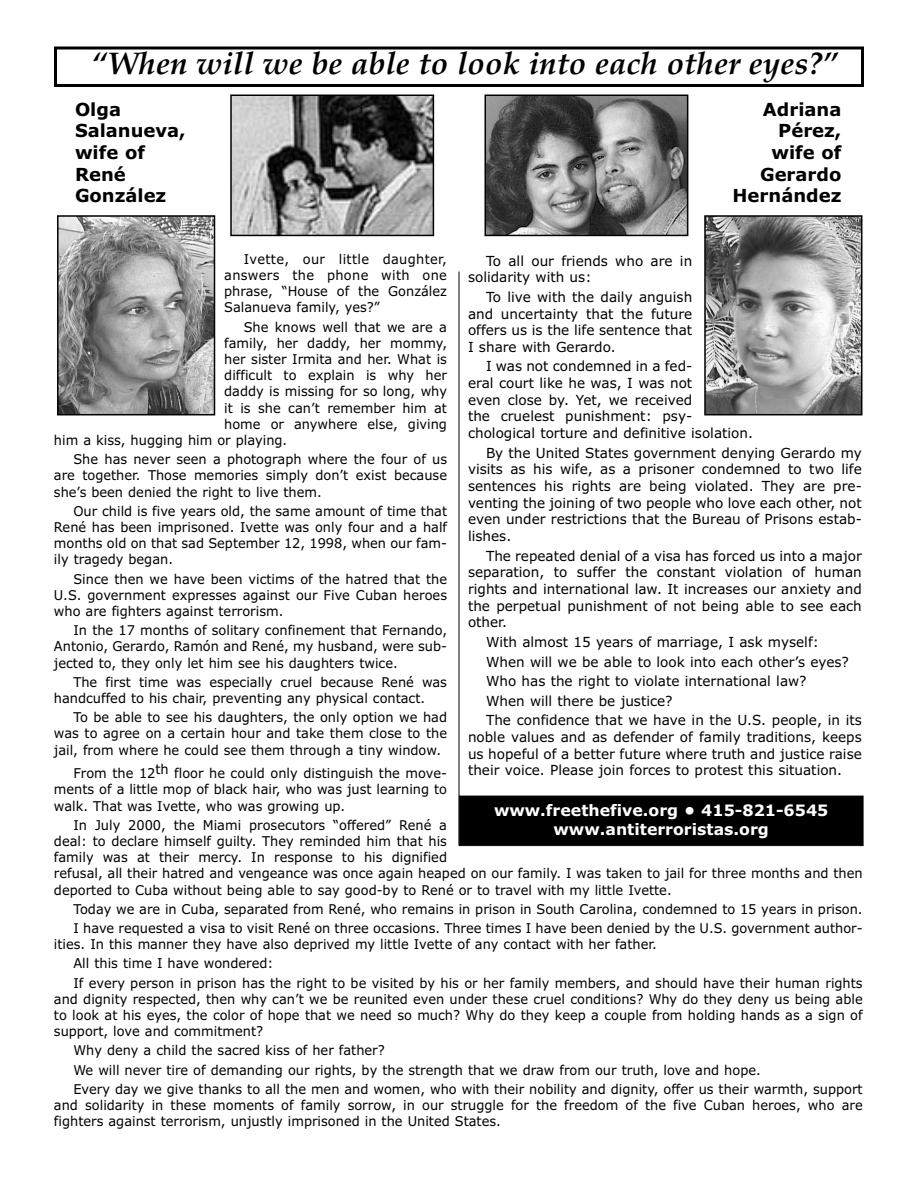
<style>
.page{position:relative;width:918px;height:1188px;background:#fff}
.page>*{position:absolute;margin:0;border:0;box-sizing:border-box;transform-origin:0 0}
.t1{font:italic 700 31.5px "Palatino";color:#000}
.t2{font:700 18px/21.6px "Verdana";color:#000}
.t3{font:700 15.75px/18.9px "Verdana";color:#fff;text-align:center}
.t4{font:13.8px/16.6px "Verdana";color:#000;text-align:justify}
.t5{font:13.5px/16.2px "Verdana";color:#000;text-align:justify;scale:.96 1}
</style>
<div class="page">
<div style="left:54px;top:46px;width:810px;height:41px;border:3px solid #000"></div>
<img style="left:487px;top:97px;width:198px;height:136px">
<div style="left:484px;top:94px;width:204px;height:142px;border:2px solid #000"></div>
<img style="left:233px;top:97px;width:198px;height:136px">
<div style="left:230px;top:94px;width:204px;height:142px;border:2px solid #000"></div>
<img style="left:60px;top:218px;width:152px;height:194px">
<div style="left:57px;top:215px;width:158px;height:200px;border:2px solid #000"></div>
<img style="left:707px;top:218px;width:152px;height:194px">
<div style="left:704px;top:215px;width:158px;height:200px;border:2px solid #000"></div>
<hr style="left:459px;top:272px;width:1px;height:573px;background:#000">
<div style="left:460px;top:796px;width:403px;height:49px;background:#000"></div>
<div style="left:459px;top:796px;width:404px;height:50px;border:1px solid #000"></div>
<h1 class="t1" style="left:91px;top:51px;width:748px">“When will we be able to look into each other eyes?”</h1>
<h2 class="t2" style="left:75px;top:100px;width:112px">Olga<br>Salanueva, wife of<br>René<br>González</h2>
<h2 class="t2" style="left:733px;top:100px;width:110px;text-align:right">Adriana<br>Pérez, wife of<br>Gerardo<br>Hernández</h2>
<p class="t5" style="left:224px;top:252px;width:234px;text-indent:19px">Ivette, our little daughter, answers the phone with one phrase, “House of the González Salanueva family, yes?”</p>
<p class="t5" style="left:244px;top:320px;width:213px">She knows well that we are a</p>
<p class="t5" style="left:224px;top:336px;width:234px">family, her daddy, her mommy,</p>
<p class="t5" style="left:224px;top:352px;width:234px">her sister Irmita and her. What is</p>
<p class="t5" style="left:224px;top:368px;width:234px">difficult to explain is why her</p>
<p class="t5" style="left:224px;top:385px;width:234px">daddy is missing for so long, why</p>
<p class="t5" style="left:224px;top:401px;width:234px">it is she can’t remember him at</p>
<p class="t5" style="left:224px;top:417px;width:234px">home or anywhere else, giving</p>
<p class="t5" style="left:54px;top:433px;width:245px">him a kiss, hugging him or playing.</p>
<p class="t5" style="left:54px;top:452px;width:411px;text-indent:19px">She has never seen a photograph where the four of us are together. Those memories simply don’t exist because she’s been denied the right to live them.</p>
<p class="t5" style="left:54px;top:504px;width:411px;text-indent:19px">Our child is five years old, the same amount of time that René has been imprisoned. Ivette was only four and a half months old on that sad September 12, 1998, when our fam&shy;ily tragedy began.</p>
<p class="t5" style="left:54px;top:572px;width:411px;text-indent:19px">Since then we have been victims of the hatred that the U.S. government expresses against our Five Cuban heroes who are fighters against terrorism.</p>
<p class="t5" style="left:54px;top:623px;width:411px;text-indent:19px">In the 17 months of solitary confinement that Fernando, Antonio, Gerardo, Ramón and René, my husband, were sub&shy;jected to, they only let him see his daughters twice.</p>
<p class="t5" style="left:54px;top:675px;width:411px;text-indent:19px">The first time was especially cruel because René was handcuffed to his chair, preventing any physical contact.</p>
<p class="t5" style="left:54px;top:710px;width:411px;text-indent:20px">To be able to see his daughters, the only option we had was to agree on a certain hour and take them close to the jail, from where he could see them through a tiny window.</p>
<p class="t5" style="left:54px;top:766px;width:411px;text-indent:19px">From the 12th floor he could only distinguish the move&shy;ments of a little mop of black hair, who was just learning to walk. That was Ivette, who was growing up.</p>
<p class="t5" style="left:54px;top:818px;width:844px;text-align:left;text-indent:19px">In July 2000, the Miami prosecutors “offered” René a<br>deal: to declare himself guilty. They reminded him that his<br>family was at their mercy. In response to his dignified<br>refusal, all their hatred and vengeance was once again heaped on our family. I was taken to jail for three months and then deported to Cuba without being able to say good-by to René or to travel with my little Ivette.</p>
<p class="t5" style="left:73px;top:901px;width:824px;line-height:19.2px">Today we are in Cuba, separated from René, who remains in prison in South Carolina, condemned to 15 years in prison.<br>I have requested a visa to visit René on three occasions. Three times I have been denied by the U.S. government author-</p>
<p class="t5" style="left:73px;top:936px;width:824px;line-height:19.2px;text-align:left;text-indent:-19px">ities. In this manner they have also deprived my little Ivette of any contact with her father.<br>All this time I have wondered:<br>If every person in prison has the right to be visited by his or her family members, and should have their human rights</p>
<p class="t5" style="left:54px;top:992px;width:844px">and dignity respected, then why can’t we be reunited even under these cruel conditions? Why do they deny us being able to look at his eyes, the color of hope that we need so much? Why do they keep a couple from holding hands as a sign of support, love and commitment?</p>
<p class="t5" style="left:73px;top:1042px;width:824px;line-height:19.2px;text-align:left">Why deny a child the sacred kiss of her father?<br>We will never tire of demanding our rights, by the strength that we draw from our truth, love and hope.<br>Every day we give thanks to all the men and women, who with their nobility and dignity, offer us their warmth, support</p>
<p class="t5" style="left:54px;top:1098px;width:844px">and solidarity in these moments of family sorrow, in our struggle for the freedom of the five Cuban heroes, who are fighters against terrorism, unjustly imprisoned in the United States.</p>
<p class="t4" style="left:468px;top:253px;width:226px;text-indent:18px">To all our friends who are in solidarity with us:</p>
<p class="t4" style="left:468px;top:290px;width:226px;text-indent:18px">To live with the daily anguish and uncertainty that the future offers us is the life sentence that I share with Gerardo.</p>
<p class="t4" style="left:468px;top:359px;width:287px;text-align:left;text-indent:18px">I was not condemned in a fed-<br>eral court like he was, I was not<br>even close by. Yet, we received<br>the cruelest punishment: psy&shy;chological torture and definitive isolation.</p>
<p class="t4" style="left:468px;top:446px;width:395px;text-indent:18px">By the United States government denying Gerardo my visits as his wife, as a prisoner condemned to two life sentences his rights are being violated. They are pre&shy;venting the joining of two people who love each other, not even under restrictions that the Bureau of Prisons estab&shy;lishes.</p>
<p class="t4" style="left:468px;top:549px;width:395px;text-indent:18px">The repeated denial of a visa has forced us into a major separation, to suffer the constant violation of human rights and international law. It increases our anxiety and the perpetual punishment of not being able to see each other.</p>
<p class="t4" style="left:486px;top:633px;width:377px;line-height:19.6px;text-align:left">With almost 15 years of marriage, I ask myself:<br>When will we be able to look into each other’s eyes?<br>Who has the right to violate international law?<br>When will there be justice?<br>The confidence that we have in the U.S. people, in its</p>
<p class="t4" style="left:468px;top:730px;width:395px">noble values and as defender of family traditions, keeps us hopeful of a better future where truth and justice raise their voice. Please join forces to protest this situation.</p>
<p class="t3" style="left:494px;top:802px;width:336px">www.freethefive.org • 415-821-6545 www.antiterroristas.org</p>
</div>
